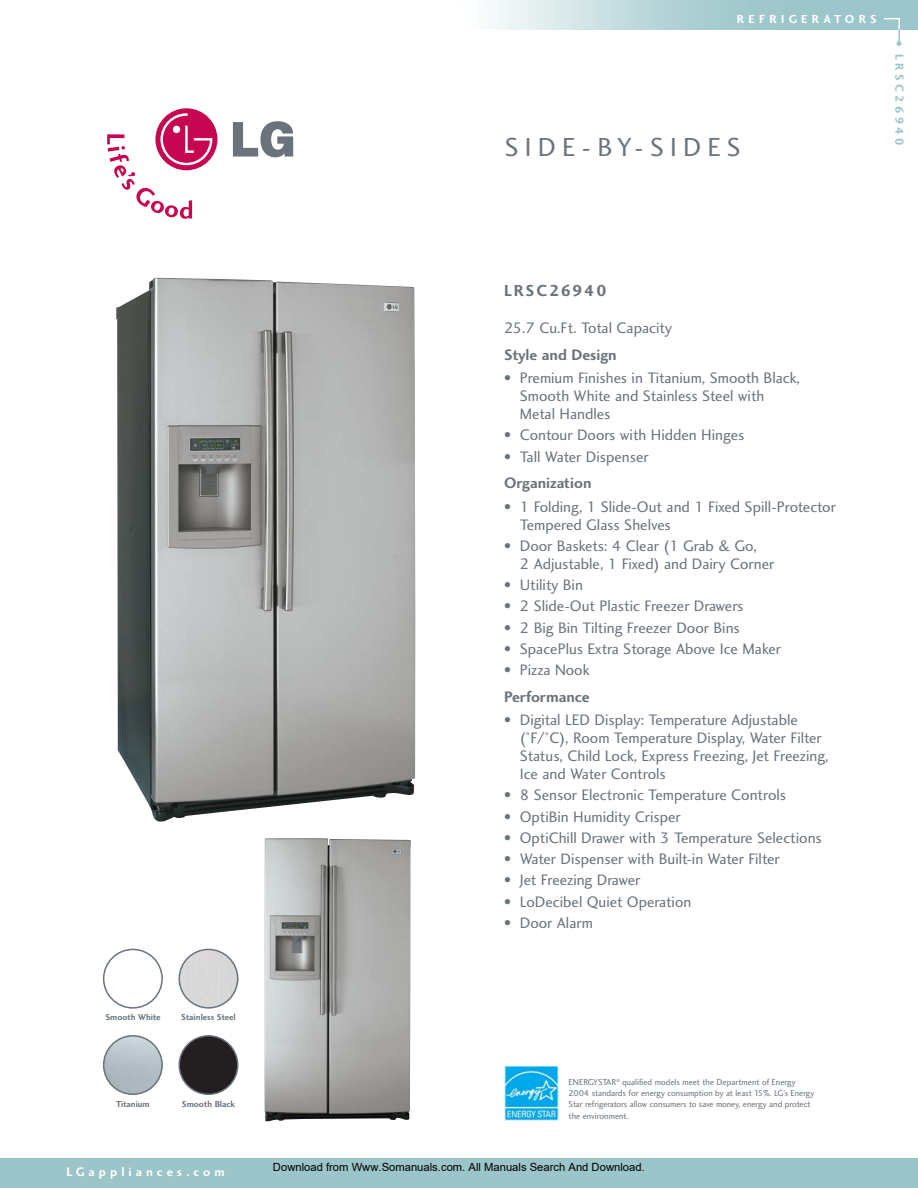
<style>
.page{position:relative;width:918px;height:1188px;background:#fff}
.page>*{position:absolute;margin:0;border:0;box-sizing:border-box;transform-origin:0 0}
.t1{font:27px "Charlotte Sans Book Plain";letter-spacing:.23em;color:#6a737b}
.t2{font:16.5px "Charlotte Sans Bold Plain";letter-spacing:.115em;color:#6a737b}
.t3{font:15.75px/18px "Charlotte Sans Book Plain";color:#6a737b}
.t4{font:15.75px "Charlotte Sans Bold Plain";color:#6a737b}
.t5{font:12.75px "Charlotte Sans Bold Plain";letter-spacing:.315em;color:#fff}
.t6{font:12px "Charlotte Sans Bold Plain";letter-spacing:.365em;color:#fff}
.t7{font:12px "Charlotte Sans Bold Plain";letter-spacing:.3em;color:#9cc5c9}
.t8{font:11.25px "Arial";color:#000}
.t9{font:9px/11.2px "Charlotte Sans Book Plain";color:#6a737b}
.t10{font:9px "Charlotte Sans Bold Plain";color:#6a737b}
</style>
<div class="page">
<img style="left:116px;top:278px;width:299px;height:544px">
<svg style="left:233px;top:121px;width:60px;height:36px"></svg>
<div style="left:155px;top:108px;width:62px;height:62px;background:#c60651;border-radius:50%"></div>
<svg style="left:107px;top:113px;width:105px;height:106px"></svg>
<svg style="left:179px;top:1035px;width:59px;height:60px"></svg>
<svg style="left:179px;top:949px;width:59px;height:60px"></svg>
<svg style="left:103px;top:1035px;width:60px;height:60px"></svg>
<svg style="left:103px;top:949px;width:60px;height:60px"></svg>
<div style="left:0;top:1158px;width:918px;height:30px;background:#9cc5c9"></div>
<svg style="left:884px;top:18px;width:17px;height:28px"></svg>
<img style="left:265px;top:838px;width:146px;height:284px">
<img style="left:504px;top:1065px;width:54px;height:55px">
<p class="t6" style="left:737px;top:11px;width:141px">REFRIGERATORS</p>
<h1 class="t1" style="left:505px;top:131px;width:237px">SIDE-BY-SIDES</h1>
<p class="t7" style="left:907px;top:54px;width:93px;rotate:90deg">LRSC26940</p>
<p class="t10" style="left:105px;top:1012px;width:57px">Smooth White</p>
<p class="t10" style="left:181px;top:1012px;width:56px">Stainless Steel</p>
<p class="t10" style="left:116px;top:1098px;width:35px">Titanium</p>
<p class="t10" style="left:182px;top:1098px;width:55px">Smooth Black</p>
<p class="t5" style="left:66px;top:1164px;width:160px">LGappliances.com</p>
<p class="t2" style="left:504px;top:280px;width:104px">LRSC26940</p>
<p class="t3" style="left:504px;top:319px;width:169px">25.7 Cu.Ft. Total Capacity</p>
<p class="t4" style="left:504px;top:345px;width:114px">Style and Design</p>
<p class="t3" style="left:520px;top:369px;width:282px;text-indent:-16px">• Premium Finishes in Titanium, Smooth Black,<br>Smooth White and Stainless Steel with<br>Metal Handles</p>
<p class="t3" style="left:504px;top:426px;width:242px">• Contour Doors with Hidden Hinges</p>
<p class="t3" style="left:504px;top:447px;width:146px">• Tall Water Dispenser</p>
<p class="t4" style="left:504px;top:474px;width:89px">Organization</p>
<p class="t3" style="left:520px;top:497px;width:318px;text-indent:-16px">• 1 Folding, 1 Slide-Out and 1 Fixed Spill-Protector<br>Tempered Glass Shelves</p>
<p class="t3" style="left:520px;top:536px;width:256px;text-indent:-16px">• Door Baskets: 4 Clear (1 Grab &amp; Go,<br>2 Adjustable, 1 Fixed) and Dairy Corner</p>
<p class="t3" style="left:504px;top:576px;width:80px">• Utility Bin</p>
<p class="t3" style="left:504px;top:597px;width:241px">• 2 Slide-Out Plastic Freezer Drawers</p>
<p class="t3" style="left:504px;top:618px;width:237px">• 2 Big Bin Tilting Freezer Door Bins</p>
<p class="t3" style="left:504px;top:639px;width:278px">• SpacePlus Extra Storage Above Ice Maker</p>
<p class="t3" style="left:504px;top:661px;width:87px">• Pizza Nook</p>
<p class="t4" style="left:504px;top:687px;width:87px">Performance</p>
<p class="t3" style="left:520px;top:711px;width:310px;text-indent:-16px">• Digital LED Display: Temperature Adjustable (°F/°C), Room Temperature Display, Water Filter Status, Child Lock, Express Freezing, Jet Freezing, Ice and Water Controls</p>
<p class="t3" style="left:504px;top:786px;width:283px">• 8 Sensor Electronic Temperature Controls</p>
<p class="t3" style="left:504px;top:807px;width:178px">• OptiBin Humidity Crisper</p>
<p class="t3" style="left:504px;top:828px;width:319px">• OptiChill Drawer with 3 Temperature Selections</p>
<p class="t3" style="left:504px;top:850px;width:277px">• Water Dispenser with Built-in Water Filter</p>
<p class="t3" style="left:504px;top:871px;width:138px">• Jet Freezing Drawer</p>
<p class="t3" style="left:504px;top:892px;width:189px">• LoDecibel Quiet Operation</p>
<p class="t3" style="left:504px;top:913px;width:90px">• Door Alarm</p>
<p class="t9" style="left:569px;top:1076px;width:247px">ENERGYSTAR<sup>®</sup> qualified models meet the Department of Energy 2004 standards for energy consumption by at least 15%. LG’s Energy Star refrigerators allow consumers to save money, energy and protect the environment.</p>
<p class="t8" style="left:273px;top:1160px;width:373px">Download from Www.Somanuals.com. All Manuals Search And Download.</p>
</div>
